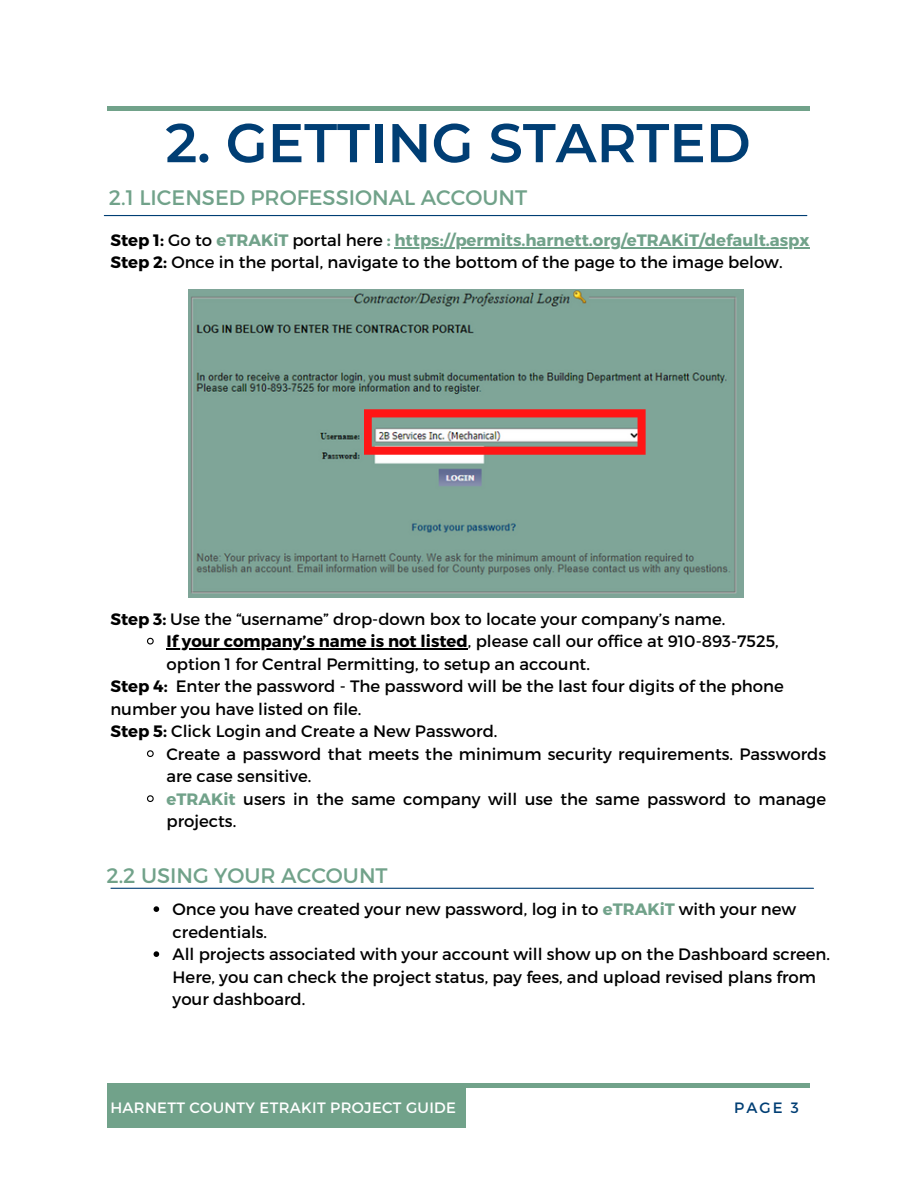
<style>
.page{position:relative;width:918px;height:1188px;background:#fff}
.page>*{position:absolute;margin:0;border:0;box-sizing:border-box;transform-origin:0 0}
.t1{font:600 54.6px "Montserrat";color:#003e74}
.t2{font:21px "Montserrat";color:#71a28a}
.t3{font:16.5px/22.5px "Montserrat";color:#000}
.t4{font:700 16.5px "Montserrat";color:#71a28a}
.t5{font:15px "Montserrat";letter-spacing:.02em;color:#fff}
.t6{font:15px "Montserrat";color:#003e74}
.s1{color:#000}
.s2{font-weight:400;color:#000}
.s3{font-weight:700}
.s4{font-weight:700;color:#71a28a}
</style>
<div class="page">
<hr style="left:107px;top:107px;width:703px;height:3px;background:#71a28a">
<hr style="left:107px;top:1084px;width:703px;height:3px;background:#71a28a">
<div style="left:107px;top:1087px;width:359px;height:41px;background:#71a28a"></div>
<hr style="left:104px;top:215px;width:703px;height:1px;background:#003e74">
<img style="left:188px;top:290px;width:556px;height:307px">
<hr style="left:111px;top:888px;width:702px;height:1px;background:#003e74">
<hr style="left:394px;top:247px;width:416px;height:1px;background:#71a28a">
<svg style="left:147px;top:637px;width:7px;height:8px"></svg>
<hr style="left:166px;top:648px;width:302px;height:2px;background:#000">
<svg style="left:147px;top:750px;width:7px;height:7px"></svg>
<svg style="left:147px;top:795px;width:7px;height:7px"></svg>
<svg style="left:154px;top:906px;width:5px;height:6px"></svg>
<svg style="left:154px;top:951px;width:5px;height:6px"></svg>
<svg style="left:364px;top:409px;width:282px;height:46px"></svg>
<h1 class="t1" style="left:166px;top:109px;width:587px">2. GETTING STARTED</h1>
<p class="t2" style="left:109px;top:184px;width:420px">2.1 LICENSED PROFESSIONAL ACCOUNT</p>
<h2 class="t4" style="left:110px;top:229px;width:701px"><span class="s1">Step 1:</span> <span class="s2">Go to</span> eTRAKiT <span class="s2">portal here</span> : https://permits.harnett.org/eTRAKiT/default.aspx</h2>
<p class="t3" style="left:110px;top:250px;width:674px"><span class="s3">Step 2:</span> Once in the portal, navigate to the bottom of the page to the image below.</p>
<p class="t3" style="left:110px;top:607px;width:616px"><span class="s3">Step 3:</span> Use the “username” drop-down box to locate your company’s name.</p>
<p class="t3" style="left:166px;top:629px;width:614px"><span class="s3">If your company’s name is not listed</span>, please call our office at 910-893-7525, option 1 for Central Permitting, to setup an account.</p>
<p class="t3" style="left:110px;top:674px;width:675px"><span class="s3">Step 4:</span> Enter the password - The password will be the last four digits of the phone</p>
<p class="t3" style="left:110px;top:697px;width:253px">number you have listed on file.</p>
<p class="t3" style="left:110px;top:719px;width:389px"><span class="s3">Step 5:</span> Click Login and Create a New Password.</p>
<p class="t3" style="left:166px;top:742px;width:661px">Create a password that meets the minimum security requirements. Passwords</p>
<p class="t3" style="left:166px;top:764px;width:231px">are case sensitive.<br><span class="s4">eTRAKit</span> users in the same</p>
<p class="t3" style="left:403px;top:787px;width:424px">company will use the same password to manage</p>
<p class="t3" style="left:166px;top:809px;width:71px">projects.</p>
<h2 class="t2" style="left:106px;top:862px;width:283px">2.2 USING YOUR ACCOUNT</h2>
<p class="t3" style="left:173px;top:897px;width:625px">Once you have created your new password, log in to <span class="s4">eTRAKiT</span> with your new credentials.</p>
<p class="t3" style="left:173px;top:942px;width:659px">All projects associated with your account will show up on the Dashboard screen.<br>Here, you can check the project status, pay fees, and upload revised plans from your dashboard.</p>
<p class="t5" style="left:110px;top:1098px;width:347px">HARNETT COUNTY ETRAKIT PROJECT GUIDE</p>
<p class="t6" style="left:734px;top:1098px;width:66px">PAGE 3</p>
</div>
